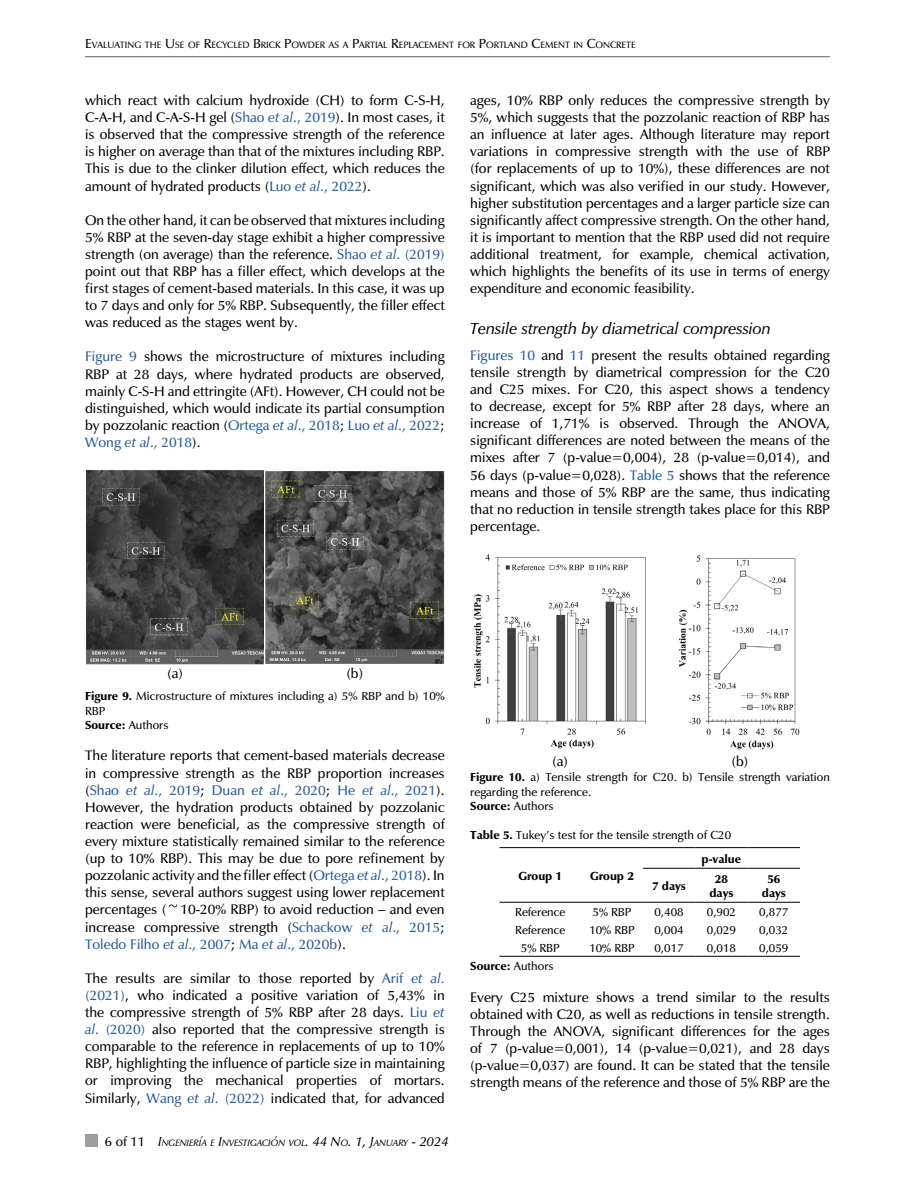
<style>
.page{position:relative;width:915px;height:1191px;background:#fff}
.page>*{position:absolute;margin:0;border:0;box-sizing:border-box;transform-origin:0 0}
.t1{font:italic 16.5px "Epigrafica";color:#000}
.t2{font:14.25px/17.1px "Epigrafica";color:#000;text-align:justify}
.t3{font:12px/14.4px "Epigrafica";color:#000}
.t4{font:700 12px/13.5px "Epigrafica";color:#000;text-align:center}
.t5{font:9.45px "Epigrafica";color:#000}
.t6{font:italic 9.45px "Epigrafica";color:#000}
.s1{font-size:13.5px}
.s2{color:#275b9b}
.s3{font-style:italic;color:#275b9b}
.s4{font-weight:700}
.s5{font-style:normal;font-size:13.5px}
.s6{font-weight:400}
</style>
<div class="page">
<hr style="left:85px;top:56px;width:744px;height:1px;background:#706f6f">
<div style="left:85px;top:1134px;width:13px;height:13px;background:#9d9d9c"></div>
<img style="left:86px;top:470px;width:358px;height:194px">
<img style="left:474px;top:554px;width:172px;height:195px">
<img style="left:679px;top:555px;width:121px;height:195px">
<hr style="left:499px;top:847px;width:81px;height:1px;background:#000">
<hr style="left:580px;top:847px;width:62px;height:1px;background:#000">
<hr style="left:642px;top:847px;width:53px;height:1px;background:#000">
<hr style="left:695px;top:847px;width:52px;height:1px;background:#000">
<hr style="left:747px;top:847px;width:52px;height:1px;background:#000">
<hr style="left:642px;top:868px;width:53px;height:1px;background:#000">
<hr style="left:695px;top:868px;width:52px;height:1px;background:#000">
<hr style="left:747px;top:868px;width:52px;height:1px;background:#000">
<hr style="left:499px;top:902px;width:81px;height:1px;background:#000">
<hr style="left:580px;top:902px;width:62px;height:1px;background:#000">
<hr style="left:642px;top:902px;width:53px;height:1px;background:#000">
<hr style="left:695px;top:902px;width:52px;height:1px;background:#000">
<hr style="left:747px;top:902px;width:52px;height:1px;background:#000">
<hr style="left:499px;top:956px;width:81px;height:1px;background:#000">
<hr style="left:580px;top:956px;width:62px;height:1px;background:#000">
<hr style="left:642px;top:956px;width:53px;height:1px;background:#000">
<hr style="left:695px;top:956px;width:52px;height:1px;background:#000">
<hr style="left:747px;top:956px;width:52px;height:1px;background:#000">
<p class="t5" style="left:85px;top:39px;width:552px"><span class="s1">E</span>VALUATING THE <span class="s1">U</span> SE OF <span class="s1">R</span>ECYCLED <span class="s1">B</span>RICK <span class="s1">P</span>OWDER AS A <span class="s1">P</span>ARTIAL <span class="s1">R</span>EPLACEMENT FOR <span class="s1">P</span>ORTLAND <span class="s1">C</span>EMENT IN <span class="s1">C</span>ONCRETE</p>
<p class="t2" style="left:85px;top:91px;width:361px">which react with calcium hydroxide (CH) to form C-S-H, C-A-H, and C-A-S-H gel (<span class="s2">Shao</span> <span class="s3">et al</span><span class="s2">., 2019</span>). In most cases, it is observed that the compressive strength of the reference is higher on average than that of the mixtures including RBP.<br>This is due to the clinker dilution effect, which reduces the amount of hydrated products (<span class="s2">Luo</span> <span class="s3">et al</span><span class="s2">., 2022</span>).</p>
<p class="t2" style="left:85px;top:211px;width:361px">On the other hand, it can be observed that mixtures including 5% RBP at the seven-day stage exhibit a higher compressive strength (on average) than the reference. <span class="s2">Shao</span> <span class="s3">et al</span><span class="s2">. (2019) </span>point out that RBP has a filler effect, which develops at the first stages of cement-based materials. In this case, it was up to 7 days and only for 5% RBP. Subsequently, the filler effect was reduced as the stages went by.</p>
<p class="t2" style="left:85px;top:348px;width:361px"><span class="s2">Figure 9</span> shows the microstructure of mixtures including RBP at 28 days, where hydrated products are observed, mainly C-S-H and ettringite (AFt). However, CH could not be distinguished, which would indicate its partial consumption by pozzolanic reaction (<span class="s2">Ortega</span> <span class="s3">et al</span><span class="s2">., 2018</span>; <span class="s2">Luo</span> <span class="s3">et al</span><span class="s2">., 2022</span>; <span class="s2">Wong</span> <span class="s3">et al</span><span class="s2">., 2018</span>).</p>
<p class="t2" style="left:470px;top:91px;width:361px">ages, 10% RBP only reduces the compressive strength by 5%, which suggests that the pozzolanic reaction of RBP has an influence at later ages. Although literature may report variations in compressive strength with the use of RBP (for replacements of up to 10%), these differences are not significant, which was also verified in our study. However, higher substitution percentages and a larger particle size can significantly affect compressive strength. On the other hand, it is important to mention that the RBP used did not require additional treatment, for example, chemical activation, which highlights the benefits of its use in terms of energy expenditure and economic feasibility.</p>
<p class="t1" style="left:470px;top:319px;width:302px">Tensile strength by diametrical compression</p>
<p class="t2" style="left:470px;top:346px;width:361px"><span class="s2">Figures 10</span> and <span class="s2">11</span> present the results obtained regarding tensile strength by diametrical compression for the C20 and C25 mixes. For C20, this aspect shows a tendency to decrease, except for 5% RBP after 28 days, where an increase of 1,71% is observed. Through the ANOVA, significant differences are noted between the means of the mixes after 7 (p-value=0,004), 28 (p-value=0,014), and 56 days (p-value=0,028). <span class="s2">Table 5</span> shows that the reference means and those of 5% RBP are the same, thus indicating that no reduction in tensile strength takes place for this RBP percentage.</p>
<p class="t2" style="left:167px;top:664px;width:17px">(a)</p>
<p class="t2" style="left:346px;top:664px;width:18px">(b)</p>
<p class="t3" style="left:85px;top:689px;width:361px"><span class="s4">Figure 9.</span> Microstructure of mixtures including a) 5% RBP and b) 10%<br>RBP<br><span class="s4">Source:</span> Authors</p>
<p class="t2" style="left:85px;top:747px;width:361px">The literature reports that cement-based materials decrease in compressive strength as the RBP proportion increases (<span class="s2">Shao</span> <span class="s3">et al</span><span class="s2">., 2019</span>; <span class="s2">Duan</span> <span class="s3">et al</span><span class="s2">., 2020</span>; <span class="s2">He</span> <span class="s3">et al</span><span class="s2">., 2021</span>).<br>However, the hydration products obtained by pozzolanic reaction were beneficial, as the compressive strength of every mixture statistically remained similar to the reference (up to 10% RBP). This may be due to pore refinement by pozzolanic activity and the filler effect (<span class="s2">Ortega</span> <span class="s3">et al</span><span class="s2">., 2018</span>). In this sense, several authors suggest using lower replacement percentages (~10-20% RBP) to avoid reduction – and even increase compressive strength (<span class="s2">Schackow</span> <span class="s3">et al</span><span class="s2">., 2015</span>; <span class="s2">Toledo Filho</span> <span class="s3">et al</span><span class="s2">., 2007</span>; <span class="s2">Ma</span> <span class="s3">et al</span><span class="s2">., 2020b</span>).</p>
<p class="t2" style="left:85px;top:969px;width:361px">The results are similar to those reported by <span class="s2">Arif</span> <span class="s3">et al</span><span class="s2">. (2021)</span>, who indicated a positive variation of 5,43% in the compressive strength of 5% RBP after 28 days. <span class="s2">Liu</span> <span class="s3">et al</span><span class="s2">. (2020)</span> also reported that the compressive strength is comparable to the reference in replacements of up to 10% RBP, highlighting the influence of particle size in maintaining or improving the mechanical properties of mortars.<br>Similarly, <span class="s2">Wang</span> <span class="s3">et al</span><span class="s2">. (2022)</span> indicated that, for advanced</p>
<p class="t6" style="left:105px;top:1137px;width:345px"><span class="s5">6 of 11</span> <span class="s1">I</span>NGENIERÍA E <span class="s1">I</span>NVESTIGACIÓN VOL<span class="s1">. 44 N</span>O<span class="s1">. 1, J</span>ANUARY <span class="s1">- 2024</span></p>
<p class="t2" style="left:552px;top:752px;width:17px">(a)</p>
<p class="t2" style="left:731px;top:752px;width:18px">(b)</p>
<p class="t3" style="left:470px;top:770px;width:361px"><span class="s4">Figure 10.</span> a) Tensile strength for C20. b) Tensile strength variation regarding the reference.<br><span class="s4">Source:</span> Authors</p>
<p class="t3" style="left:470px;top:827px;width:262px"><span class="s4">Table 5.</span> Tukey’s test for the tensile strength of C20</p>
<p class="t4" style="left:518px;top:869px;width:45px">Group 1</p>
<p class="t4" style="left:590px;top:869px;width:45px">Group 2</p>
<p class="t4" style="left:701px;top:852px;width:41px">p-value</p>
<p class="t4" style="left:652px;top:879px;width:35px">7 days</p>
<p class="t4" style="left:709px;top:872px;width:25px">28 days</p>
<p class="t4" style="left:761px;top:872px;width:25px">56 days</p>
<p class="t3" style="left:515px;top:905px;width:51px">Reference</p>
<p class="t3" style="left:592px;top:905px;width:40px">5% RBP</p>
<p class="t3" style="left:654px;top:905px;width:31px">0,408</p>
<p class="t3" style="left:706px;top:905px;width:31px">0,902</p>
<p class="t3" style="left:759px;top:905px;width:31px">0,877</p>
<p class="t3" style="left:515px;top:922px;width:51px">Reference</p>
<p class="t3" style="left:589px;top:922px;width:47px">10% RBP</p>
<p class="t3" style="left:654px;top:922px;width:31px">0,004</p>
<p class="t3" style="left:706px;top:922px;width:31px">0,029</p>
<p class="t3" style="left:759px;top:922px;width:31px">0,032</p>
<p class="t3" style="left:520px;top:940px;width:40px">5% RBP</p>
<p class="t3" style="left:589px;top:940px;width:47px">10% RBP</p>
<p class="t3" style="left:654px;top:940px;width:31px">0,017</p>
<p class="t3" style="left:706px;top:940px;width:31px">0,018</p>
<p class="t3" style="left:759px;top:940px;width:31px">0,059</p>
<p class="t4" style="left:470px;top:959px;width:85px">Source: <span class="s6">Authors</span></p>
<p class="t2" style="left:470px;top:988px;width:361px">Every C25 mixture shows a trend similar to the results obtained with C20, as well as reductions in tensile strength.<br>Through the ANOVA, significant differences for the ages of 7 (p-value=0,001), 14 (p-value=0,021), and 28 days (p-value=0,037) are found. It can be stated that the tensile strength means of the reference and those of 5% RBP are the</p>
</div>
